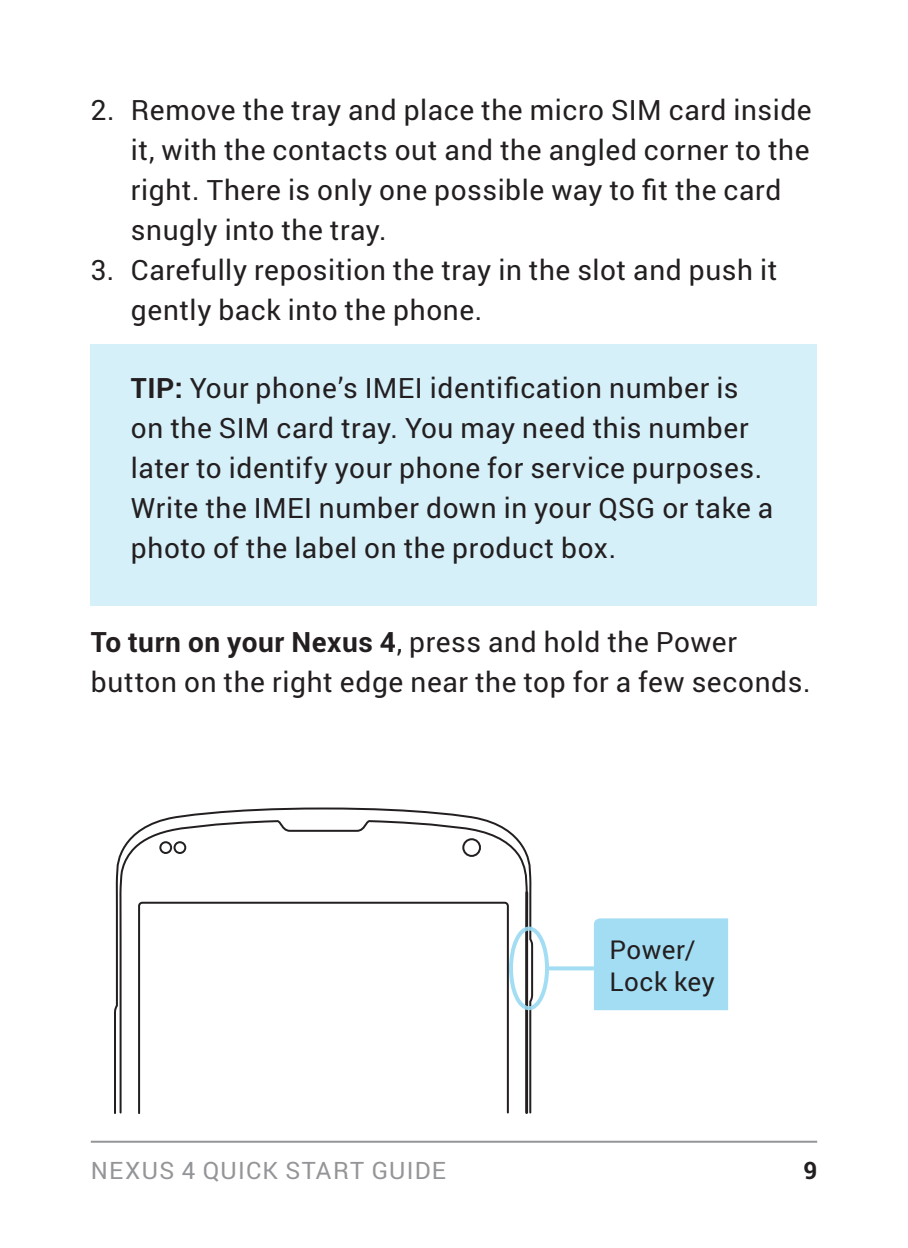
<style>
.page{position:relative;width:908px;height:1248px;background:#fff}
.page>*{position:absolute;margin:0;border:0;box-sizing:border-box;transform-origin:0 0}
.t1{font:28px/40px "Roboto";letter-spacing:.025em;color:#231f20}
.t2{font:26px/32px "Roboto";letter-spacing:.02em;color:#231f20}
.t3{font:24px "Roboto";letter-spacing:.055em;color:#939598}
.t4{font:700 24px "Roboto";color:#231f20}
.s1{font-weight:700}
</style>
<div class="page">
<hr style="left:91px;top:1140px;width:725px;height:2px;background:#939598">
<div style="left:91px;top:344px;width:725px;height:261px;background:#d6f0fa"></div>
<svg style="left:114px;top:807px;width:420px;height:307px"></svg>
<svg style="left:528px;top:892px;width:2px;height:222px"></svg>
<svg style="left:118px;top:819px;width:410px;height:295px"></svg>
<div style="left:462px;top:838px;width:19px;height:18px;border:2px solid #231f20;border-radius:50%"></div>
<div style="left:159px;top:841px;width:13px;height:12px;border:2px solid #231f20;border-radius:50%"></div>
<div style="left:173px;top:841px;width:13px;height:12px;border:2px solid #231f20;border-radius:50%"></div>
<svg style="left:137px;top:900px;width:372px;height:214px"></svg>
<div style="left:593px;top:918px;width:134px;height:92px;background:#a3ddf3"></div>
<div style="left:508px;top:926px;width:40px;height:84px;border:4px solid #99daf2;border-radius:50%"></div>
<svg style="left:548px;top:966px;width:45px;height:4px"></svg>
<p class="t1" style="left:131px;top:89px;width:682px;text-indent:-40px">2. Remove the tray and place the micro SIM card inside it, with the contacts out and the angled corner to the right. There is only one possible way to fit the card snugly into the tray.</p>
<p class="t1" style="left:131px;top:249px;width:648px;text-indent:-40px">3. Carefully reposition the tray in the slot and push it gently back into the phone.</p>
<p class="t1" style="left:131px;top:366px;width:643px"><span class="s1">TIP:</span> Your phone’s IMEI identification number is on the SIM card tray. You may need this number later to identify your phone for service purposes.<br>Write the IMEI number down in your QSG or take a photo of the label on the product box.</p>
<p class="t1" style="left:91px;top:621px;width:721px"><span class="s1">To turn on your Nexus 4</span>, press and hold the Power button on the right edge near the top for a few seconds.</p>
<p class="t2" style="left:609px;top:932px;width:107px">Power/<br>Lock key</p>
<p class="t3" style="left:91px;top:1153px;width:356px">NEXUS 4 QUICK START GUIDE</p>
<p class="t4" style="left:803px;top:1153px;width:15px">9</p>
</div>
